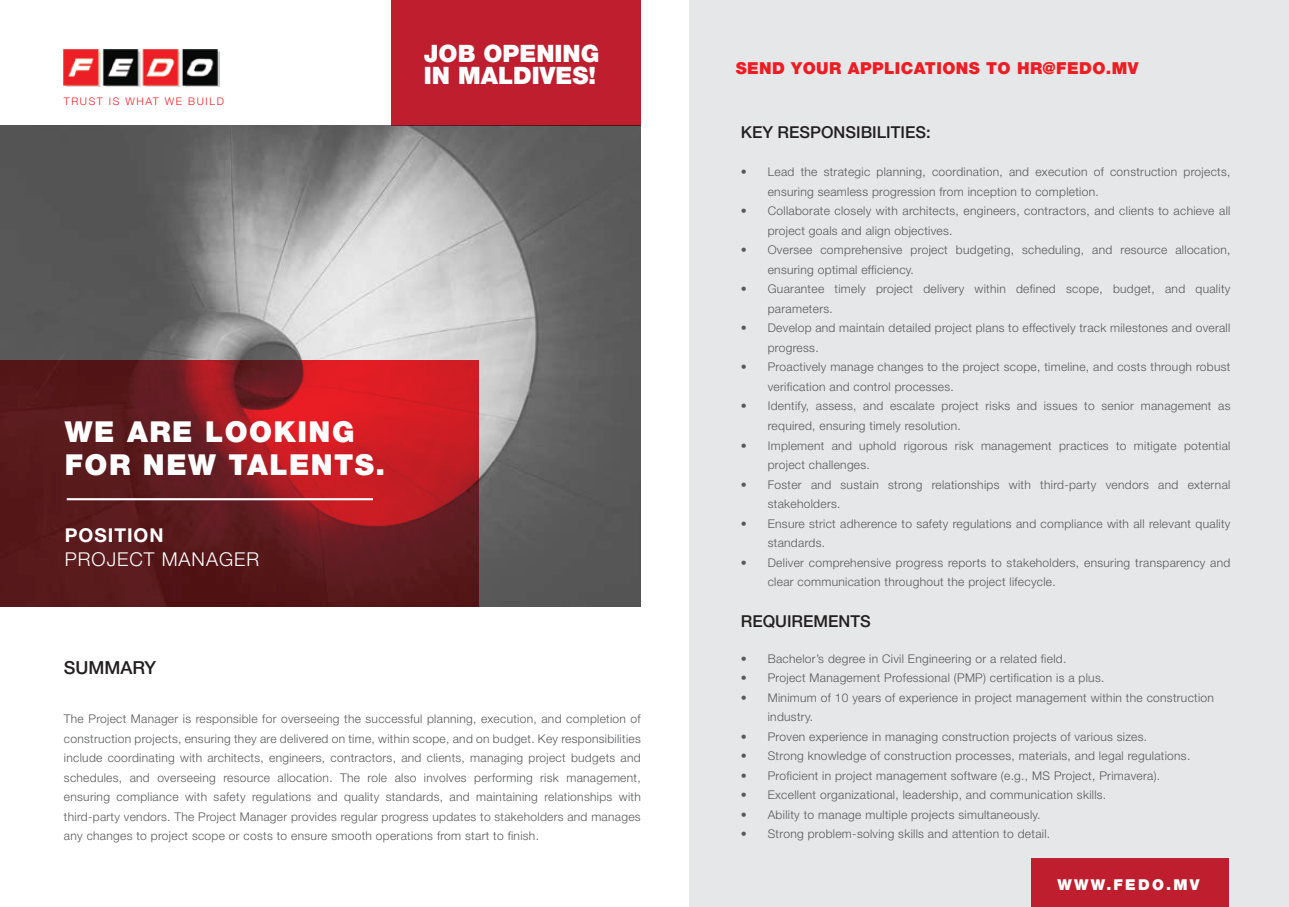
<style>
.page{position:relative;width:1289px;height:907px;background:#fff}
.page>*{position:absolute;margin:0;border:0;box-sizing:border-box;transform-origin:0 0}
.t1{font:900 28.95px/33.2px "Helvetica Neue";letter-spacing:.05em;color:#fff}
.t2{font:900 24px/22.5px "Helvetica Neue";color:#fff}
.t3{font:300 19.05px "Helvetica Neue";letter-spacing:.05em;color:#fff}
.t4{font:700 19.05px "Helvetica Neue";letter-spacing:.05em;color:#fff}
.t5{font:500 18px "Helvetica Neue";color:#231f20}
.t6{font:900 16.5px "Helvetica Neue";letter-spacing:.025em;color:#ed1d24}
.t7{font:500 16.35px "Helvetica Neue";color:#231f20}
.t8{font:900 15px "Helvetica Neue";letter-spacing:.15em;color:#fff}
.t9{font:300 12px/19.5px "Helvetica Neue";letter-spacing:.025em;color:#58595b}
.t10{font:300 10.5px "Helvetica Neue";letter-spacing:.15em;color:#ed1d24}
</style>
<div class="page">
<img style="left:0;top:126px;width:641px;height:480px">
<div style="left:689px;top:0;width:600px;height:907px;background:#e6e7e8"></div>
<img style="left:64px;top:50px;width:155px;height:36px">
<svg style="left:0;top:360px;width:479px;height:247px;fill:#5d1d20"></svg>
<div style="left:391px;top:0;width:249px;height:126px;background:#be1e2d"></div>
<div style="left:1030px;top:858px;width:198px;height:48px;background:#be1e2d"></div>
<hr style="left:67px;top:498px;width:306px;height:2px;background:#fff">
<p class="t10" style="left:64px;top:94px;width:161px">TRUST IS WHAT WE BUILD</p>
<h2 class="t2" style="left:424px;top:42px;width:177px">JOB OPENING<br>IN MALDIVES!</h2>
<h1 class="t1" style="left:65px;top:414px;width:322px">WE ARE LOOKING<br>FOR NEW TALENTS.</h1>
<h3 class="t4" style="left:65px;top:523px;width:100px">POSITION</h3>
<h3 class="t3" style="left:65px;top:548px;width:196px">PROJECT MANAGER</h3>
<h3 class="t5" style="left:64px;top:657px;width:94px">SUMMARY</h3>
<p class="t9" style="left:64px;top:709px;width:578px;text-align:justify">The Project Manager is responsible for overseeing the successful planning, execution, and completion of construction projects, ensuring they are delivered on time, within scope, and on budget. Key responsibilities include coordinating with architects, engineers, contractors, and clients, managing project budgets and schedules, and overseeing resource allocation. The role also involves performing risk management, ensuring compliance with safety regulations and quality standards, and maintaining relationships with third-party vendors. The Project Manager provides regular progress updates to stakeholders and manages any changes to project scope or costs to ensure smooth operations from start to finish.</p>
<h3 class="t6" style="left:736px;top:58px;width:404px">SEND YOUR APPLICATIONS TO HR@FEDO.MV</h3>
<h3 class="t7" style="left:741px;top:122px;width:191px">KEY RESPONSIBILITIES:</h3>
<p class="t9" style="left:768px;top:162px;width:464px;text-indent:-27px">• Lead the strategic planning, coordination, and execution of construction projects, ensuring seamless progression from inception to completion.</p>
<p class="t9" style="left:768px;top:201px;width:464px;text-indent:-27px">• Collaborate closely with architects, engineers, contractors, and clients to achieve all project goals and align objectives.</p>
<p class="t9" style="left:768px;top:240px;width:464px;text-indent:-27px">• Oversee comprehensive project budgeting, scheduling, and resource allocation, ensuring optimal efficiency.</p>
<p class="t9" style="left:768px;top:279px;width:464px;text-indent:-27px">• Guarantee timely project delivery within defined scope, budget, and quality parameters.</p>
<p class="t9" style="left:768px;top:318px;width:464px;text-indent:-27px">• Develop and maintain detailed project plans to effectively track milestones and overall progress.</p>
<p class="t9" style="left:768px;top:357px;width:464px;text-indent:-27px">• Proactively manage changes to the project scope, timeline, and costs through robust verification and control processes.</p>
<p class="t9" style="left:768px;top:396px;width:464px;text-indent:-27px">• Identify, assess, and escalate project risks and issues to senior management as required, ensuring timely resolution.</p>
<p class="t9" style="left:768px;top:435px;width:464px;text-indent:-27px">• Implement and uphold rigorous risk management practices to mitigate potential project challenges.</p>
<p class="t9" style="left:768px;top:474px;width:464px;text-indent:-27px">• Foster and sustain strong relationships with third-party vendors and external stakeholders.</p>
<p class="t9" style="left:768px;top:513px;width:464px;text-indent:-27px">• Ensure strict adherence to safety regulations and compliance with all relevant quality standards.</p>
<p class="t9" style="left:768px;top:552px;width:464px;text-indent:-27px">• Deliver comprehensive progress reports to stakeholders, ensuring transparency and clear communication throughout the project lifecycle.</p>
<h3 class="t7" style="left:741px;top:611px;width:131px">REQUIREMENTS</h3>
<p class="t9" style="left:741px;top:648px;width:327px">• Bachelor’s degree in Civil Engineering or a related field.</p>
<p class="t9" style="left:741px;top:668px;width:365px">• Project Management Professional (PMP) certification is a plus.</p>
<p class="t9" style="left:768px;top:687px;width:448px;text-indent:-27px">• Minimum of 10 years of experience in project management within the construction industry.</p>
<p class="t9" style="left:741px;top:726px;width:408px">• Proven experience in managing construction projects of various sizes.</p>
<p class="t9" style="left:741px;top:746px;width:451px">• Strong knowledge of construction processes, materials, and legal regulations.</p>
<p class="t9" style="left:741px;top:765px;width:421px">• Proficient in project management software (e.g., MS Project, Primavera).</p>
<p class="t9" style="left:741px;top:785px;width:367px">• Excellent organizational, leadership, and communication skills.</p>
<p class="t9" style="left:741px;top:804px;width:301px">• Ability to manage multiple projects simultaneously.</p>
<p class="t9" style="left:741px;top:824px;width:311px">• Strong problem-solving skills and attention to detail.</p>
<p class="t8" style="left:1057px;top:875px;width:144px">WWW.FEDO.MV</p>
</div>
